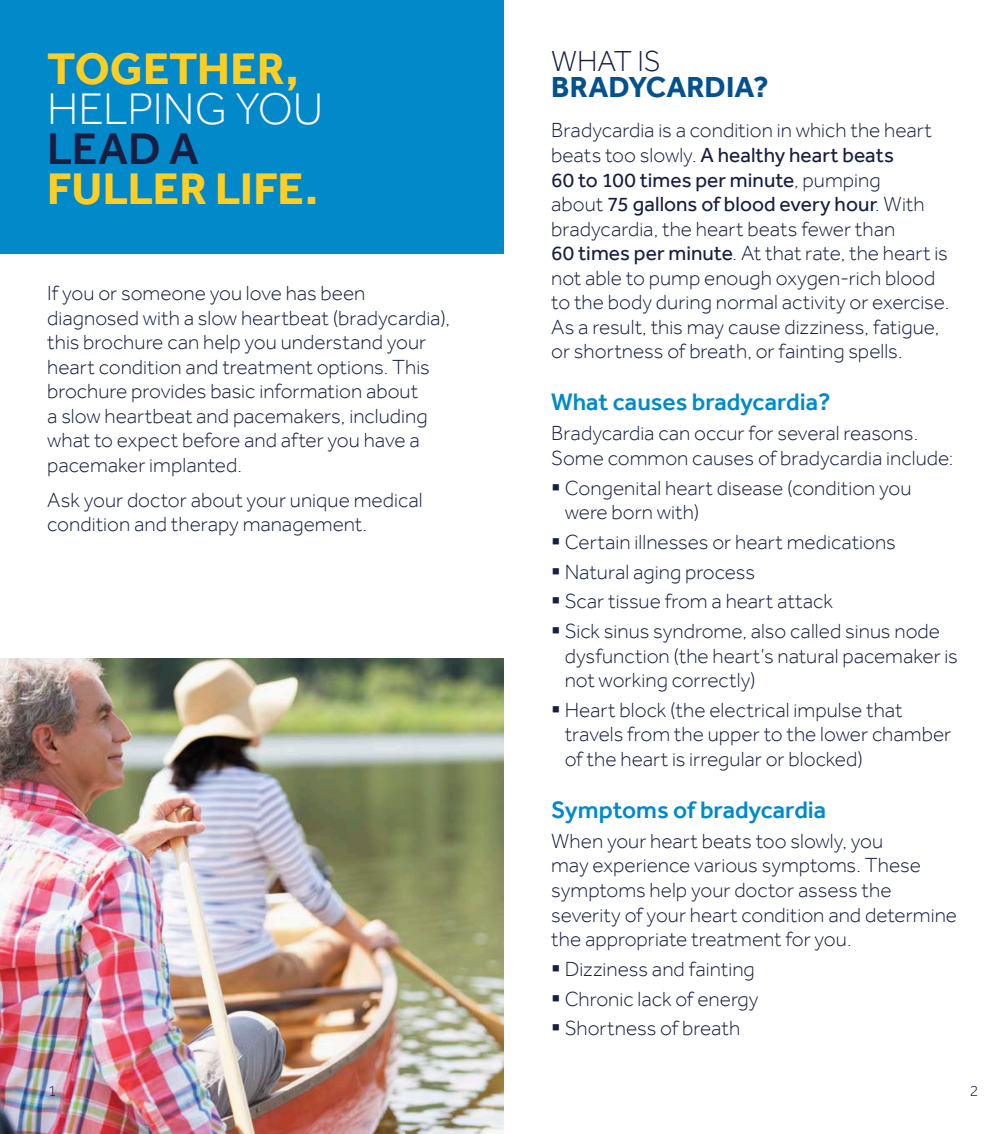
<style>
.page{position:relative;width:1008px;height:1134px;background:#fff}
.page>*{position:absolute;margin:0;border:0;box-sizing:border-box;transform-origin:0 0}
.t1{font:700 45.5px "Effra";letter-spacing:-.005em;color:#ffce25}
.t2{font:300 45.5px "Effra";letter-spacing:-.005em;color:#fff}
.t3{font:500 45.5px "Effra";color:#171e42}
.t4{font:700 29.75px "Effra";letter-spacing:.005em;color:#03518d}
.t5{font:300 29.75px "Effra";letter-spacing:-.005em;color:#171e42}
.t6{font:500 24.5px "Effra";color:#0289ca}
.t7{font:300 21px/24.5px "Effra";color:#171e42}
.t8{font:300 15.75px "Effra";color:#171e42}
.s1{font-weight:400}
</style>
<div class="page">
<div style="left:0;top:0;width:504px;height:253px;background:#0289ca"></div>
<img style="left:0;top:658px;width:504px;height:476px">
<h1 class="t1" style="left:47px;top:41px;width:253px">TOGETHER,</h1>
<h1 class="t2" style="left:47px;top:83px;width:278px">HELPING YOU</h1>
<h1 class="t3" style="left:47px;top:122px;width:153px">LEAD A</h1>
<h1 class="t1" style="left:47px;top:161px;width:272px">FULLER LIFE.</h1>
<p class="t7" style="left:47px;top:281px;width:404px">If you or someone you love has been diagnosed with a slow heartbeat (bradycardia), this brochure can help you understand your heart condition and treatment options. This brochure provides basic information about<br>a slow heartbeat and pacemakers, including what to expect before and after you have a pacemaker implanted.</p>
<p class="t7" style="left:47px;top:487px;width:377px">Ask your doctor about your unique medical condition and therapy management.</p>
<h2 class="t5" style="left:551px;top:44px;width:111px">WHAT IS</h2>
<h2 class="t4" style="left:551px;top:69px;width:219px">BRADYCARDIA?</h2>
<p class="t7" style="left:551px;top:118px;width:400px">Bradycardia is a condition in which the heart beats too slowly. <span class="s1">A healthy heart beats<br>60 to 100 times per minute</span>, pumping<br>about <span class="s1">75 gallons of blood every hour</span>. With bradycardia, the heart beats fewer than<br><span class="s1">60 times per minute</span>. At that rate, the heart is not able to pump enough oxygen-rich blood to the body during normal activity or exercise.<br>As a result, this may cause dizziness, fatigue, or shortness of breath, or fainting spells.</p>
<p class="t6" style="left:551px;top:388px;width:281px">What causes bradycardia?</p>
<p class="t7" style="left:551px;top:421px;width:404px">Bradycardia can occur for several reasons.<br>Some common causes of bradycardia include:</p>
<p class="t7" style="left:565px;top:475px;width:348px;text-indent:-13px">▪ Congenital heart disease (condition you were born with)</p>
<p class="t7" style="left:551px;top:529px;width:346px">▪ Certain illnesses or heart medications</p>
<p class="t7" style="left:551px;top:559px;width:206px">▪ Natural aging process</p>
<p class="t7" style="left:551px;top:589px;width:283px">▪ Scar tissue from a heart attack</p>
<p class="t7" style="left:565px;top:619px;width:395px;text-indent:-13px">▪ Sick sinus syndrome, also called sinus node dysfunction (the heart’s natural pacemaker is not working correctly)</p>
<p class="t7" style="left:565px;top:697px;width:388px;text-indent:-13px">▪ Heart block (the electrical impulse that travels from the upper to the lower chamber of the heart is irregular or blocked)</p>
<p class="t6" style="left:551px;top:795px;width:277px">Symptoms of bradycardia</p>
<p class="t7" style="left:551px;top:829px;width:407px">When your heart beats too slowly, you<br>may experience various symptoms. These symptoms help your doctor assess the severity of your heart condition and determine the appropriate treatment for you.</p>
<p class="t7" style="left:551px;top:956px;width:205px">▪ Dizziness and fainting</p>
<p class="t7" style="left:551px;top:986px;width:209px">▪ Chronic lack of energy</p>
<p class="t7" style="left:551px;top:1016px;width:190px">▪ Shortness of breath</p>
<p class="t8" style="left:48px;top:1082px;width:10px">1</p>
<p class="t8" style="left:970px;top:1082px;width:10px">2</p>
</div>
